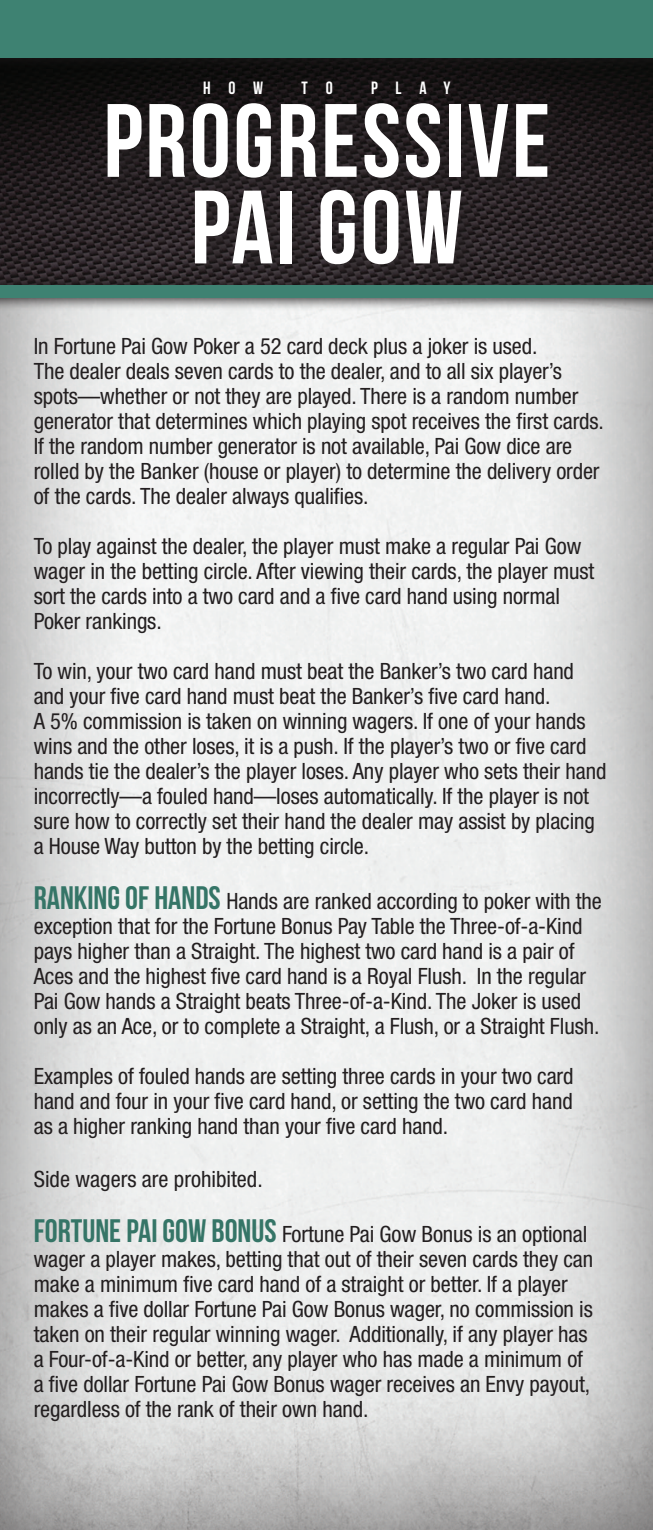
<style>
.page{position:relative;width:653px;height:1530px;background:#fff}
.page>*{position:absolute;margin:0;border:0;box-sizing:border-box;transform-origin:0 0}
.t1{font:104px/86.5px "Bebas Neue";letter-spacing:.025em;color:#fff;text-align:center}
.t2{font:condensed 22.5px/25px "Helvetica Neue LT Std";letter-spacing:-.005em;color:#231f20}
.t3{font:17.75px "Bebas Neue";letter-spacing:1em;color:#fff}
.s1{font-family:"Bebas Neue";font-stretch:normal;font-size:32.5px;color:#357567}
</style>
<div class="page">
<div style="left:0;top:0;width:652px;height:1530px;background:#231f20;opacity:.75"></div>
<img style="left:0;top:71px;width:652px;height:201px">
<div style="left:100px;top:97px;width:471px;height:191px;background:#231f20;opacity:.75"></div>
<div style="left:0;top:272px;width:652px;height:39px;background:#231f20;opacity:.75"></div>
<div style="left:0;top:285px;width:652px;height:13px;background:#3e8272"></div>
<div style="left:0;top:0;width:652px;height:71px;background:#11100f"></div>
<div style="left:0;top:0;width:652px;height:58px;background:#3e8272"></div>
<p class="t3" style="left:203px;top:78px;width:62px">HOW</p>
<p class="t3" style="left:301px;top:78px;width:33px">T O</p>
<p class="t3" style="left:371px;top:78px;width:81px">PLAY</p>
<h1 class="t1" style="left:103px;top:96px;width:448px">PROGRESSIVE<br>PAI GOW</h1>
<p class="t2" style="left:34px;top:334px;width:571px">In Fortune Pai Gow Poker a 52 card deck plus a joker is used.<br>The dealer deals seven cards to the dealer, and to all six player’s spots—whether or not they are played. There is a random number generator that determines which playing spot receives the first cards.<br>If the random number generator is not available, Pai Gow dice are rolled by the Banker (house or player) to determine the delivery order of the cards. The dealer always qualifies.</p>
<p class="t2" style="left:34px;top:534px;width:562px">To play against the dealer, the player must make a regular Pai Gow wager in the betting circle. After viewing their cards, the player must sort the cards into a two card and a five card hand using normal Poker rankings.</p>
<p class="t2" style="left:34px;top:659px;width:574px">To win, your two card hand must beat the Banker’s two card hand and your five card hand must beat the Banker’s five card hand.<br>A 5% commission is taken on winning wagers. If one of your hands wins and the other loses, it is a push. If the player’s two or five card hands tie the dealer’s the player loses. Any player who sets their hand incorrectly—a fouled hand—loses automatically. If the player is not sure how to correctly set their hand the dealer may assist by placing a House Way button by the betting circle.</p>
<p class="t2" style="left:34px;top:889px;width:569px"><span class="s1">RANKING OF HANDS</span> Hands are ranked according to poker with the exception that for the Fortune Bonus Pay Table the Three-of-a-Kind pays higher than a Straight. The highest two card hand is a pair of Aces and the highest five card hand is a Royal Flush. In the regular Pai Gow hands a Straight beats Three-of-a-Kind. The Joker is used only as an Ace, or to complete a Straight, a Flush, or a Straight Flush.</p>
<p class="t2" style="left:34px;top:1064px;width:541px;text-align:justify">Examples of fouled hands are setting three cards in your two card hand and four in your five card hand, or setting the two card hand as a higher ranking hand than your five card hand.</p>
<p class="t2" style="left:34px;top:1166px;width:230px">Side wagers are prohibited.</p>
<p class="t2" style="left:34px;top:1221px;width:561px"><span class="s1">FORTUNE PAI GOW BONUS</span> Fortune Pai Gow Bonus is an optional wager a player makes, betting that out of their seven cards they can make a minimum five card hand of a straight or better. If a player makes a five dollar Fortune Pai Gow Bonus wager, no commission is taken on their regular winning wager. Additionally, if any player has a Four-of-a-Kind or better, any player who has made a minimum of a five dollar Fortune Pai Gow Bonus wager receives an Envy payout, regardless of the rank of their own hand.</p>
</div>
